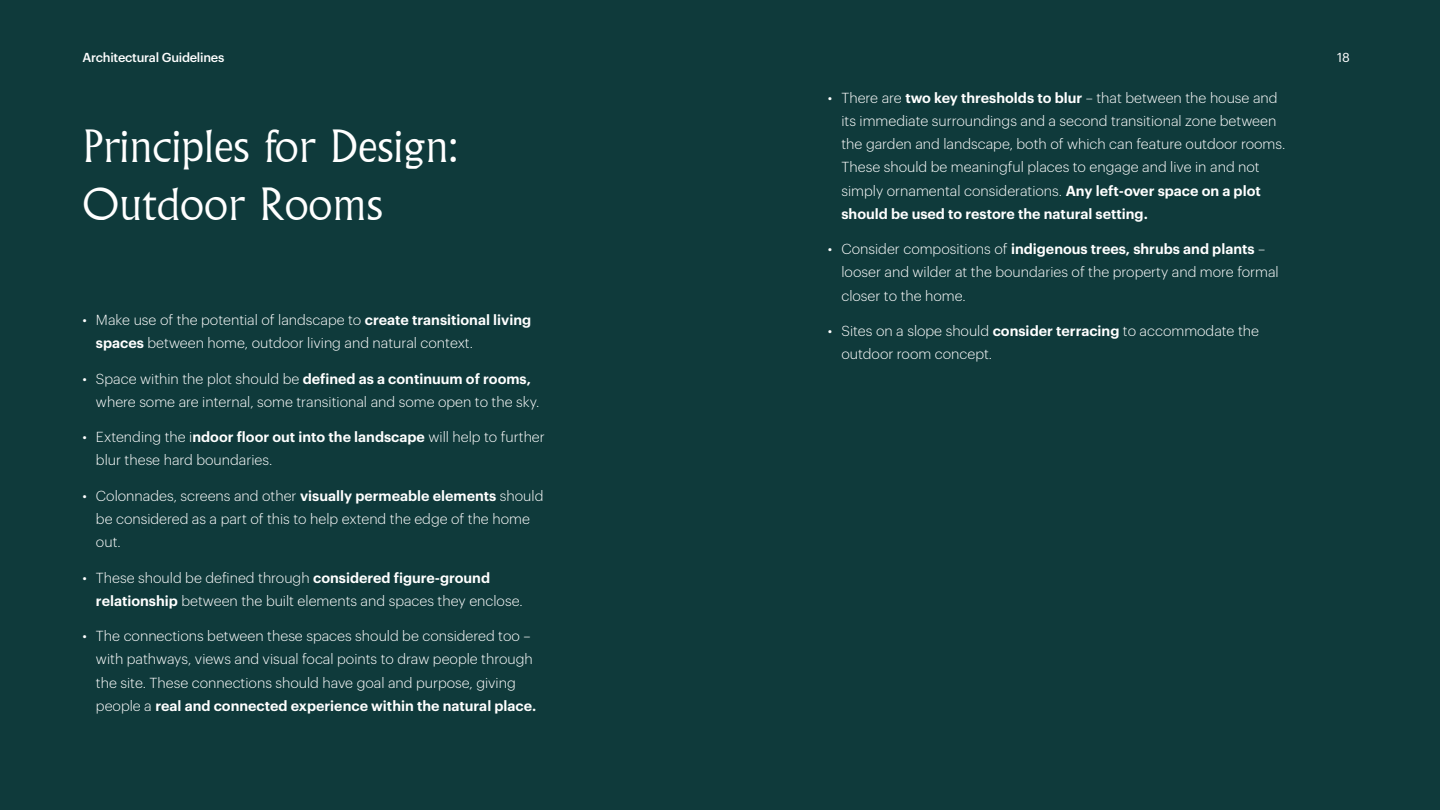
<style>
.page{position:relative;width:1440px;height:810px;background:#0f3a3b}
.page>*{position:absolute;margin:0;border:0;box-sizing:border-box;transform-origin:0 0}
.t1{font:300 43.42px/58px "Albertus";color:#fff}
.t2{font:300 14.25px/23.2px "Graphik";color:#fff}
.t3{font:500 12.75px "Graphik";letter-spacing:-.02em;color:#fff}
.t4{font:12.75px "Graphik";color:#fff}
.s1{font-weight:600}
</style>
<div class="page">
<p class="t3" style="left:82px;top:48px;width:143px">Architectural Guidelines</p>
<h1 class="t1" style="left:82px;top:118px;width:377px">Principles for Design:<br>Outdoor Rooms</h1>
<p class="t2" style="left:96px;top:307px;width:437px;text-indent:-13px">• Make use of the potential of landscape to <span class="s1">create transitional living spaces</span> between home, outdoor living and natural context.</p>
<p class="t2" style="left:96px;top:366px;width:445px;text-indent:-13px">• Space within the plot should be <span class="s1">defined as a continuum of rooms, </span>where some are internal, some transitional and some open to the sky.</p>
<p class="t2" style="left:96px;top:424px;width:450px;text-indent:-13px">• Extending the i<span class="s1">ndoor floor out into the landscape</span> will help to further blur these hard boundaries.</p>
<p class="t2" style="left:96px;top:483px;width:449px;text-indent:-13px">• Colonnades, screens and other <span class="s1">visually permeable elements</span> should be considered as a part of this to help extend the edge of the home out.</p>
<p class="t2" style="left:96px;top:565px;width:428px;text-indent:-13px">• These should be defined through <span class="s1">considered figure-ground relationship</span> between the built elements and spaces they enclose.</p>
<p class="t2" style="left:96px;top:623px;width:442px;text-indent:-13px">• The connections between these spaces should be considered too – with pathways, views and visual focal points to draw people through the site. These connections should have goal and purpose, giving people a <span class="s1">real and connected experience within the natural place.</span></p>
<p class="t2" style="left:841px;top:85px;width:445px;text-indent:-13px">• There are <span class="s1">two key thresholds to blur</span> – that between the house and its immediate surroundings and a second transitional zone between the garden and landscape, both of which can feature outdoor rooms.<br>These should be meaningful places to engage and live in and not simply ornamental considerations. <span class="s1">Any left-over space on a plot should be used to restore the natural setting.</span></p>
<p class="t2" style="left:841px;top:236px;width:439px;text-indent:-13px">• Consider compositions of <span class="s1">indigenous trees, shrubs and plants</span> – looser and wilder at the boundaries of the property and more formal closer to the home.</p>
<p class="t2" style="left:841px;top:318px;width:419px;text-indent:-13px">• Sites on a slope should <span class="s1">consider terracing</span> to accommodate the outdoor room concept.</p>
<p class="t4" style="left:1337px;top:48px;width:14px">18</p>
</div>
